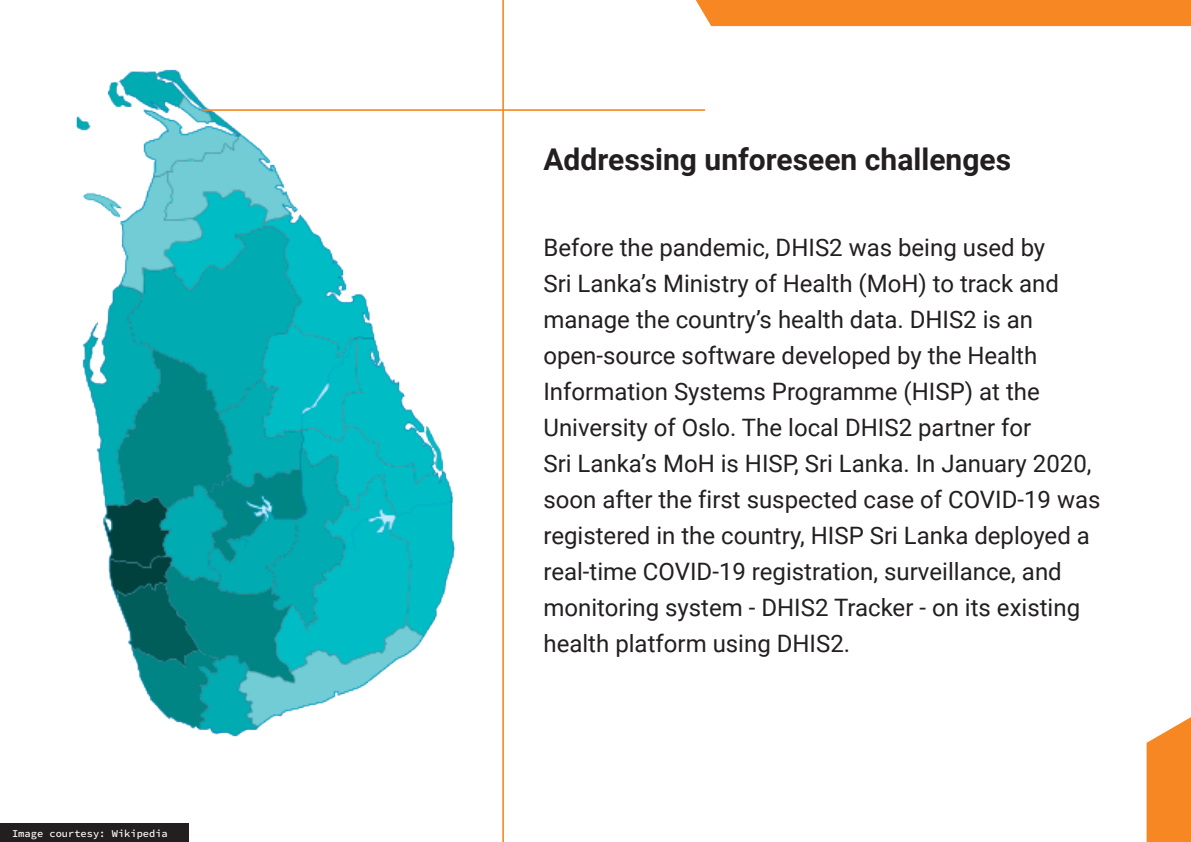
<style>
.page{position:relative;width:1191px;height:842px;background:#fff}
.page>*{position:absolute;margin:0;border:0;box-sizing:border-box;transform-origin:0 0}
.t1{font:700 30px "Roboto";color:#231f20}
.t2{font:24px/36px "Roboto";color:#231f20}
.t3{font:10.4px "Source Code Variable";color:#fff}
</style>
<div class="page">
<div style="left:695px;top:0;width:496px;height:26px;background:#f68723"></div>
<img style="left:76px;top:69px;width:380px;height:668px">
<div style="left:340px;top:23px;width:169px;height:238px;background:#fff"></div>
<div style="left:0;top:824px;width:188px;height:18px;background:#231f20"></div>
<svg style="left:1146px;top:717px;width:45px;height:125px;background:#f7943c"></svg>
<hr style="left:502px;top:0;width:2px;height:842px;background:#f68723">
<hr style="left:203px;top:109px;width:502px;height:2px;background:#f68723">
<p class="t3" style="left:12px;top:826px;width:157px">Image courtesy: Wikipedia</p>
<p class="t1" style="left:543px;top:138px;width:469px">Addressing unforeseen challenges</p>
<p class="t2" style="left:543px;top:229px;width:558px">Before the pandemic, DHIS2 was being used by<br>Sri Lanka’s Ministry of Health (MoH) to track and manage the country’s health data. DHIS2 is an open-source software developed by the Health Information Systems Programme (HISP) at the University of Oslo. The local DHIS2 partner for<br>Sri Lanka’s MoH is HISP, Sri Lanka. In January 2020, soon after the first suspected case of COVID-19 was registered in the country, HISP Sri Lanka deployed a real-time COVID-19 registration, surveillance, and monitoring system - DHIS2 Tracker - on its existing health platform using DHIS2.</p>
</div>
